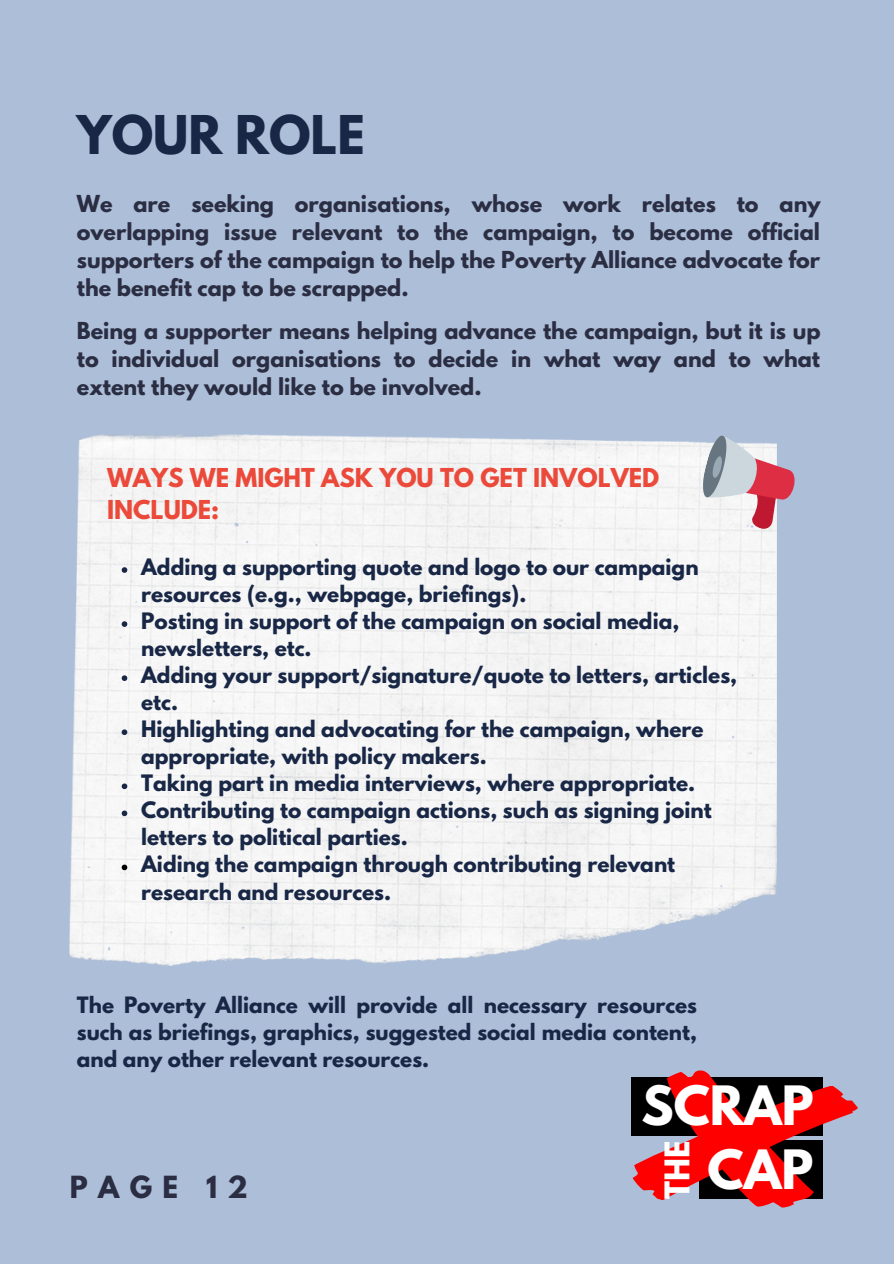
<style>
.page{position:relative;width:894px;height:1264px;background:#fff}
.page>*{position:absolute;margin:0;border:0;box-sizing:border-box;transform-origin:0 0}
.t1{font:700 48px "League Spartan";color:#fff}
.t2{font:700 47.25px "League Spartan";color:#192746}
.t3{font:700 30.15px "League Spartan";color:#fff}
.t4{font:700 27px "League Spartan";letter-spacing:.38em;color:#2b2d42}
.t5{font:700 23.1px/31.5px "League Spartan";color:#eb493a}
.t6{font:700 20.7px/28px "League Spartan";color:#2b2d42;text-align:justify}
.t7{font:700 20.1px/27px "League Spartan";color:#192746}
.t8{font:700 19.95px/27px "League Spartan";color:#192746;text-align:justify}
</style>
<div class="page">
<div style="left:0;top:0;width:893px;height:1263px;background:#acbed8"></div>
<img style="left:69px;top:434px;width:707px;height:531px">
<svg style="left:698px;top:434px;width:97px;height:97px"></svg>
<svg style="left:122px;top:567px;width:5px;height:6px"></svg>
<svg style="left:122px;top:621px;width:5px;height:6px"></svg>
<svg style="left:122px;top:675px;width:5px;height:6px"></svg>
<svg style="left:122px;top:729px;width:5px;height:6px"></svg>
<svg style="left:122px;top:783px;width:5px;height:6px"></svg>
<svg style="left:122px;top:810px;width:5px;height:6px"></svg>
<svg style="left:122px;top:864px;width:5px;height:6px"></svg>
<svg style="left:631px;top:1070px;width:227px;height:138px"></svg>
<p class="t2" style="left:77px;top:111px;width:289px">YOUR ROLE</p>
<p class="t6" style="left:77px;top:192px;width:745px">We are seeking organisations, whose work relates to any overlapping issue relevant to the campaign, to become official supporters of the campaign to help the Poverty Alliance advocate for the benefit cap to be scrapped.</p>
<p class="t6" style="left:77px;top:319px;width:745px">Being a supporter means helping advance the campaign, but it is up to individual organisations to decide in what way and to what extent they would like to be involved.</p>
<p class="t5" style="left:107px;top:465px;width:553px">WAYS WE MIGHT ASK YOU TO GET INVOLVED<br>INCLUDE:</p>
<p class="t7" style="left:141px;top:556px;width:558px">Adding a supporting quote and logo to our campaign resources (e.g., webpage, briefings).</p>
<p class="t7" style="left:141px;top:610px;width:539px">Posting in support of the campaign on social media, newsletters, etc.</p>
<p class="t7" style="left:141px;top:664px;width:597px">Adding your support/signature/quote to letters, articles, etc.</p>
<p class="t7" style="left:141px;top:718px;width:563px">Highlighting and advocating for the campaign, where appropriate, with policy makers.</p>
<p class="t7" style="left:141px;top:772px;width:555px">Taking part in media interviews, where appropriate.</p>
<p class="t7" style="left:141px;top:799px;width:572px">Contributing to campaign actions, such as signing joint letters to political parties.</p>
<p class="t7" style="left:141px;top:853px;width:535px">Aiding the campaign through contributing relevant research and resources.</p>
<p class="t8" style="left:77px;top:993px;width:621px">The Poverty Alliance will provide all necessary resources such as briefings, graphics, suggested social media content, and any other relevant resources.</p>
<p class="t1" style="left:641px;top:1081px;width:174px">SCRAP</p>
<p class="t3" style="left:662px;top:1198px;width:60px;rotate:-90deg">THE</p>
<p class="t1" style="left:707px;top:1145px;width:107px">CAP</p>
<p class="t4" style="left:70px;top:1174px;width:179px">PAGE 12</p>
</div>
